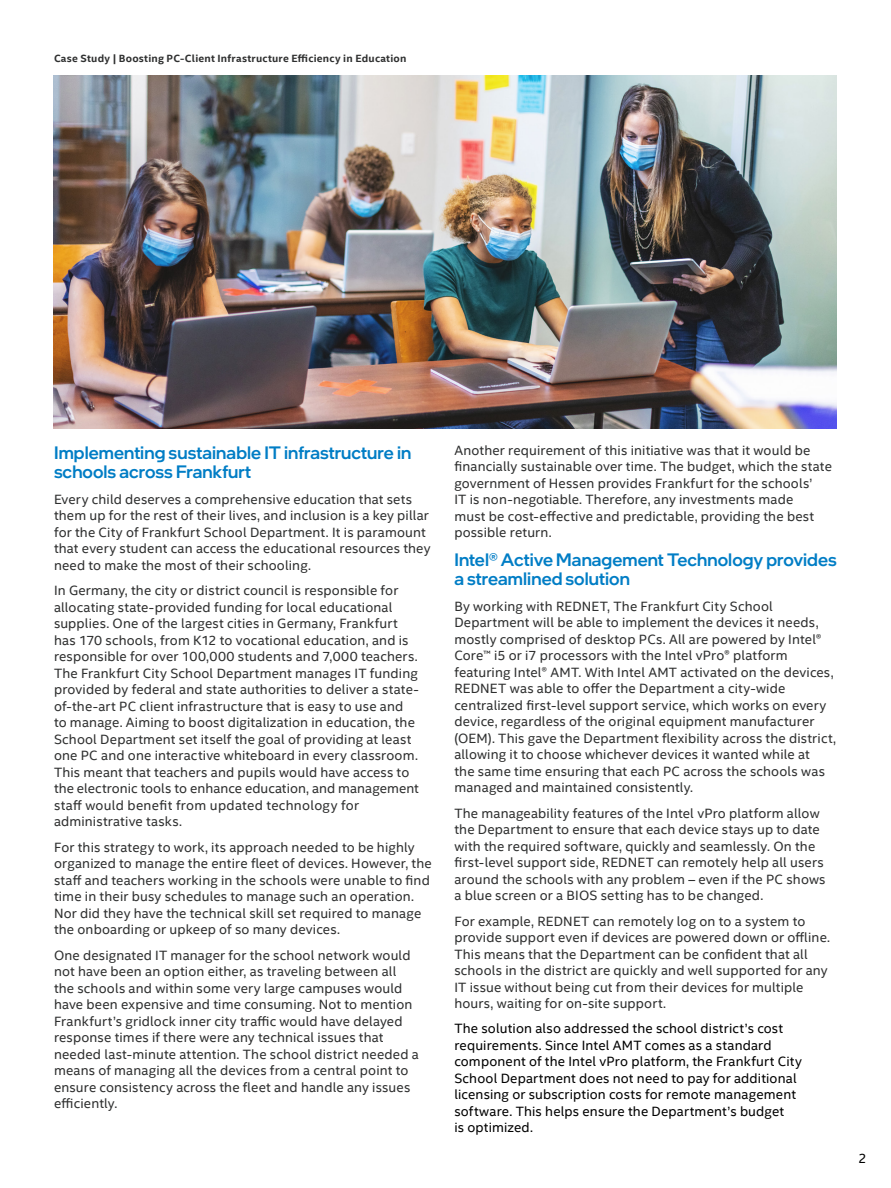
<style>
.page{position:relative;width:891px;height:1188px;background:#fff}
.page>*{position:absolute;margin:0;border:0;box-sizing:border-box;transform-origin:0 0}
.t1{font:500 18px/19.5px "Intel One Display";letter-spacing:.005em;color:#007dc5}
.t2{font:13.5px/16.5px "Intel Clear";letter-spacing:.01em;color:#2e2f2f}
.t3{font:13.5px/16.5px "Intel Clear";letter-spacing:.01em;color:#000}
.t4{font:700 10.5px "Intel Clear";letter-spacing:.02em;color:#2e2f2f}
</style>
<div class="page">
<img style="left:54px;top:76px;width:783px;height:353px">
<p class="t4" style="left:54px;top:51px;width:354px">Case Study | Boosting PC-Client Infrastructure Efficiency in Education</p>
<h1 class="t1" style="left:54px;top:442px;width:359px">Implementing sustainable IT infrastructure in schools across Frankfurt</h1>
<p class="t2" style="left:54px;top:491px;width:378px">Every child deserves a comprehensive education that sets them up for the rest of their lives, and inclusion is a key pillar for the City of Frankfurt School Department. It is paramount that every student can access the educational resources they need to make the most of their schooling.</p>
<p class="t2" style="left:54px;top:582px;width:367px">In Germany, the city or district council is responsible for allocating state-provided funding for local educational supplies. One of the largest cities in Germany, Frankfurt has 170 schools, from K12 to vocational education, and is responsible for over 100,000 students and 7,000 teachers.<br>The Frankfurt City School Department manages IT funding provided by federal and state authorities to deliver a state&shy;of-the-art PC client infrastructure that is easy to use and to manage. Aiming to boost digitalization in education, the School Department set itself the goal of providing at least one PC and one interactive whiteboard in every classroom.<br>This meant that teachers and pupils would have access to the electronic tools to enhance education, and management staff would benefit from updated technology for administrative tasks.</p>
<p class="t2" style="left:54px;top:838px;width:379px">For this strategy to work, its approach needed to be highly organized to manage the entire fleet of devices. However, the staff and teachers working in the schools were unable to find time in their busy schedules to manage such an operation.<br>Nor did they have the technical skill set required to manage the onboarding or upkeep of so many devices.</p>
<p class="t2" style="left:54px;top:946px;width:366px">One designated IT manager for the school network would not have been an option either, as traveling between all the schools and within some very large campuses would have been expensive and time consuming. Not to mention Frankfurt’s gridlock inner city traffic would have delayed response times if there were any technical issues that needed last-minute attention. The school district needed a means of managing all the devices from a central point to ensure consistency across the fleet and handle any issues efficiently.</p>
<p class="t2" style="left:454px;top:442px;width:379px">Another requirement of this initiative was that it would be financially sustainable over time. The budget, which the state government of Hessen provides Frankfurt for the schools’<br>IT is non-negotiable. Therefore, any investments made<br>must be cost-effective and predictable, providing the best possible return.</p>
<h1 class="t1" style="left:454px;top:549px;width:384px">Intel® Active Management Technology provides a streamlined solution</h1>
<p class="t2" style="left:454px;top:597px;width:383px">By working with REDNET, The Frankfurt City School Department will be able to implement the devices it needs, mostly comprised of desktop PCs. All are powered by Intel® Core™ i5 or i7 processors with the Intel vPro® platform featuring Intel® AMT. With Intel AMT activated on the devices, REDNET was able to offer the Department a city-wide centralized first-level support service, which works on every device, regardless of the original equipment manufacturer (OEM). This gave the Department flexibility across the district, allowing it to choose whichever devices it wanted while at<br>the same time ensuring that each PC across the schools was managed and maintained consistently.</p>
<p class="t2" style="left:454px;top:804px;width:373px">The manageability features of the Intel vPro platform allow the Department to ensure that each device stays up to date with the required software, quickly and seamlessly. On the first-level support side, REDNET can remotely help all users around the schools with any problem – even if the PC shows a blue screen or a BIOS setting has to be changed.</p>
<p class="t2" style="left:454px;top:912px;width:377px">For example, REDNET can remotely log on to a system to provide support even if devices are powered down or offline.<br>This means that the Department can be confident that all schools in the district are quickly and well supported for any IT issue without being cut from their devices for multiple hours, waiting for on-site support.</p>
<p class="t3" style="left:454px;top:1020px;width:349px">The solution also addressed the school district’s cost requirements. Since Intel AMT comes as a standard component of the Intel vPro platform, the Frankfurt City School Department does not need to pay for additional licensing or subscription costs for remote management software. This helps ensure the Department’s budget<br>is optimized.</p>
<p class="t3" style="left:858px;top:1150px;width:10px">2</p>
</div>
